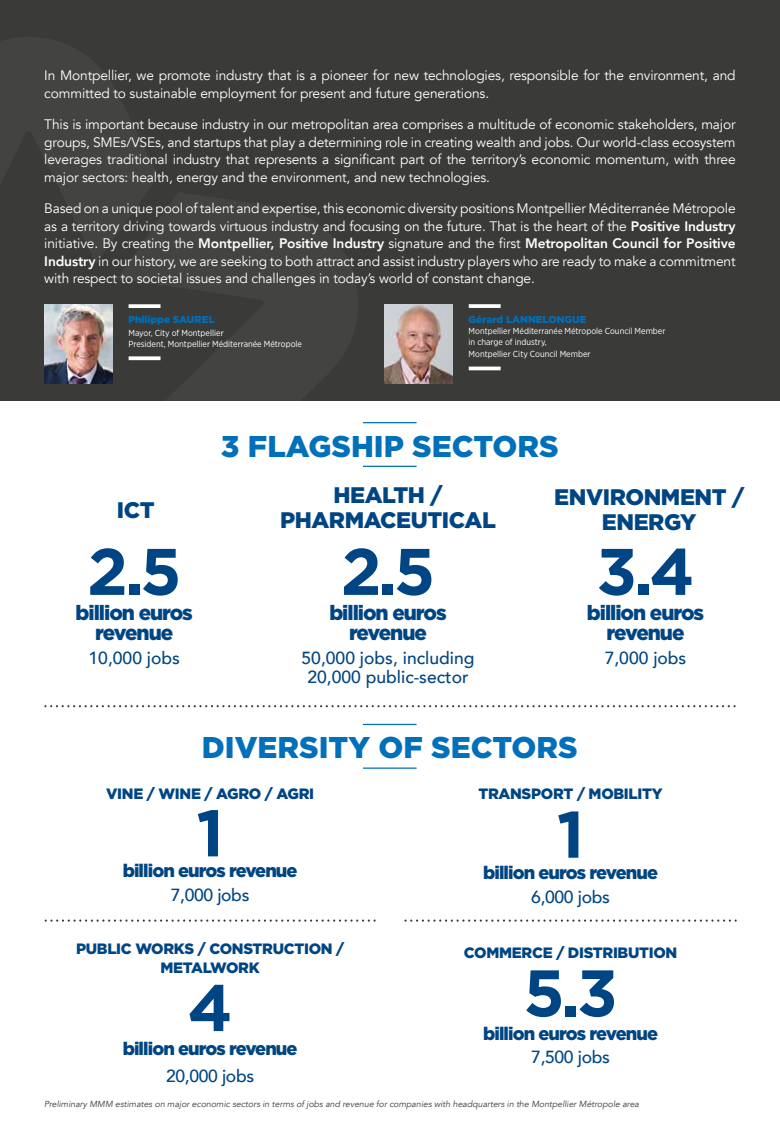
<style>
.page{position:relative;width:780px;height:1134px;background:#fff}
.page>*{position:absolute;margin:0;border:0;box-sizing:border-box;transform-origin:0 0}
.t1{font:700 65.62px "Gotham";color:#004583}
.t2{font:900 30px "Gotham";color:#0070ba}
.t3{font:900 22.5px/25px "Gotham";letter-spacing:-.02em;color:#004583;text-align:center}
.t4{font:900 20.62px/20px "Gotham";letter-spacing:-.05em;color:#004583;text-align:center}
.t5{font:900 18.12px "Gotham";letter-spacing:-.05em;color:#004583}
.t6{font:500 17.5px/18.8px "Avenir";color:#004583;text-align:center}
.t7{font:500 17.5px "Avenir";letter-spacing:-.02em;color:#004583}
.t8{font:900 15px/18.8px "Gotham";letter-spacing:-.02em;color:#004583;text-align:center}
.t9{font:13.75px/17.5px "Avenir";letter-spacing:-.01em;color:#fff;text-align:justify}
.t10{font:900 10px "Gotham";color:#0070ba}
.t11{font:8.75px/11.2px "Gotham Narrow";color:#fff}
.t12{font:italic 8.75px "Avenir";color:#3a3a39}
.s1{font-weight:800}
</style>
<div class="page">
<div style="left:0;top:0;width:780px;height:400px;background:#3a3a39"></div>
<svg style="left:46px;top:919px;width:329px;height:3px"></svg>
<svg style="left:45px;top:705px;width:690px;height:2px"></svg>
<svg style="left:405px;top:919px;width:331px;height:3px"></svg>
<hr style="left:779px;top:943px;width:1px;height:191px;background:#d4dff3">
<hr style="left:363px;top:422px;width:53px;height:1px;background:#0070ba">
<hr style="left:363px;top:724px;width:53px;height:1px;background:#0070ba">
<hr style="left:363px;top:466px;width:53px;height:1px;background:#0070ba">
<hr style="left:363px;top:767px;width:53px;height:2px;background:#0070ba">
<img style="left:384px;top:304px;width:68px;height:80px">
<svg style="left:468px;top:304px;width:32px;height:4px"></svg>
<hr style="left:468px;top:367px;width:32px;height:3px;background:#fff">
<img style="left:44px;top:304px;width:68px;height:80px">
<svg style="left:129px;top:304px;width:31px;height:4px"></svg>
<svg style="left:129px;top:356px;width:31px;height:4px"></svg>
<p class="t9" style="left:44px;top:67px;width:692px">In Montpellier, we promote industry that is a pioneer for new technologies, responsible for the environment, and committed to sustainable employment for present and future generations.</p>
<p class="t9" style="left:44px;top:116px;width:692px">This is important because industry in our metropolitan area comprises a multitude of economic stakeholders, major groups, SMEs/VSEs, and startups that play a determining role in creating wealth and jobs. Our world-class ecosystem leverages traditional industry that represents a significant part of the territory’s economic momentum, with three major sectors: health, energy and the environment, and new technologies.</p>
<p class="t9" style="left:44px;top:200px;width:692px">Based on a unique pool of talent and expertise, this economic diversity positions Montpellier Méditerranée Métropole as a territory driving towards virtuous industry and focusing on the future. That is the heart of the <span class="s1">Positive Industry </span>initiative. By creating the <span class="s1">Montpellier, Positive Industry</span> signature and the first <span class="s1">Metropolitan Council for Positive Industry</span> in our history, we are seeking to both attract and assist industry players who are ready to make a commitment with respect to societal issues and challenges in today’s world of constant change.</p>
<p class="t10" style="left:128px;top:312px;width:88px">Philippe SAUREL</p>
<p class="t11" style="left:128px;top:327px;width:175px">Mayor, City of Montpellier<br>President, Montpellier Méditerranée Métropole</p>
<p class="t10" style="left:468px;top:312px;width:119px">Gérard LANNELONGUE</p>
<p class="t11" style="left:468px;top:325px;width:198px">Montpellier Méditerranée Métropole Council Member in charge of industry,<br>Montpellier City Council Member</p>
<h3 class="t3" style="left:117px;top:498px;width:39px">ICT</h3>
<h2 class="t2" style="left:221px;top:425px;width:339px">3 FLAGSHIP SECTORS</h2>
<h3 class="t3" style="left:280px;top:483px;width:217px">HEALTH /<br>PHARMACEUTICAL</h3>
<h3 class="t3" style="left:554px;top:484px;width:191px">ENVIRONMENT /<br>ENERGY</h3>
<h1 class="t1" style="left:87px;top:528px;width:96px">2.5</h1>
<h1 class="t1" style="left:341px;top:528px;width:96px">2.5</h1>
<h1 class="t1" style="left:596px;top:528px;width:100px">3.4</h1>
<h3 class="t4" style="left:76px;top:602px;width:119px">billion euros revenue</h3>
<h3 class="t4" style="left:329px;top:602px;width:119px">billion euros revenue</h3>
<h3 class="t4" style="left:587px;top:602px;width:119px">billion euros revenue</h3>
<p class="t6" style="left:89px;top:647px;width:93px">10,000 jobs</p>
<p class="t6" style="left:301px;top:647px;width:174px">50,000 jobs, including<br>20,000 public-sector</p>
<p class="t6" style="left:604px;top:647px;width:83px">7,000 jobs</p>
<h2 class="t2" style="left:202px;top:727px;width:377px">DIVERSITY OF SECTORS</h2>
<p class="t8" style="left:106px;top:784px;width:209px">VINE / WINE / AGRO / AGRI</p>
<p class="t8" style="left:478px;top:784px;width:185px">TRANSPORT / MOBILITY</p>
<h1 class="t1" style="left:196px;top:790px;width:29px">1</h1>
<p class="t6" style="left:171px;top:885px;width:80px">7,000 jobs</p>
<h3 class="t5" style="left:123px;top:858px;width:176px">billion euros revenue</h3>
<h1 class="t1" style="left:556px;top:791px;width:29px">1</h1>
<h3 class="t5" style="left:483px;top:860px;width:176px">billion euros revenue</h3>
<p class="t6" style="left:531px;top:887px;width:80px">6,000 jobs</p>
<p class="t8" style="left:76px;top:939px;width:270px">PUBLIC WORKS / CONSTRUCTION /<br>METALWORK</p>
<p class="t8" style="left:464px;top:943px;width:215px">COMMERCE / DISTRIBUTION</p>
<h1 class="t1" style="left:523px;top:949px;width:96px">5.3</h1>
<h1 class="t1" style="left:187px;top:964px;width:47px">4</h1>
<p class="t7" style="left:166px;top:1060px;width:89px">20,000 jobs</p>
<h3 class="t5" style="left:483px;top:1021px;width:176px">billion euros revenue</h3>
<h3 class="t5" style="left:123px;top:1036px;width:176px">billion euros revenue</h3>
<p class="t6" style="left:531px;top:1046px;width:80px">7,500 jobs</p>
<p class="t12" style="left:44px;top:1099px;width:596px">Preliminary MMM estimates on major economic sectors in terms of jobs and revenue for companies with headquarters in the Montpellier Métropole area</p>
</div>
